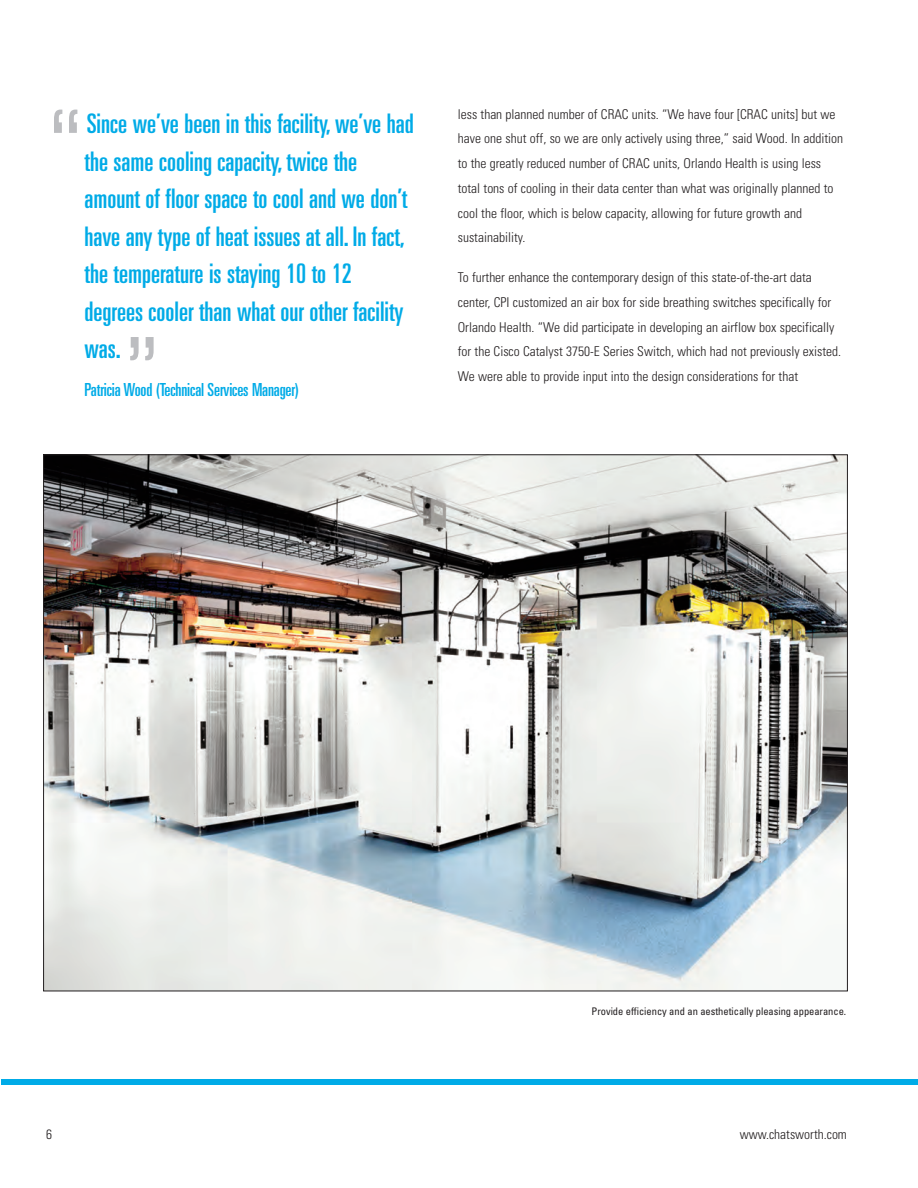
<style>
.page{position:relative;width:918px;height:1188px;background:#fff}
.page>*{position:absolute;margin:0;border:0;box-sizing:border-box;transform-origin:0 0}
.t1{font:ultra-condensed 27px/37.5px "Univers LT Std";color:#00abe7}
.t2{font:ultra-condensed 18px "Univers LT Std";letter-spacing:-.01em;color:#00abe7}
.t3{font:300 condensed 13.5px/24.8px "Univers LT Std";color:#231f20}
.t4{font:condensed 10.5px "Univers LT Std";letter-spacing:-.005em;color:#231f20}
</style>
<div class="page">
<div style="left:1px;top:1079px;width:917px;height:6px;background:#00abe7"></div>
<img style="left:45px;top:456px;width:801px;height:533px">
<svg style="left:54px;top:110px;width:23px;height:23px"></svg>
<svg style="left:130px;top:337px;width:24px;height:23px"></svg>
<p class="t1" style="left:85px;top:107px;width:331px">Since we’ve been in this facility, we’ve had the same cooling capacity, twice the amount of floor space to cool and we don’t have any type of heat issues at all. In fact, the temperature is staying 10 to 12 degrees cooler than what our other facility was.</p>
<h2 class="t2" style="left:85px;top:383px;width:216px">Patricia Wood (Technical Services Manager)</h2>
<p class="t3" style="left:458px;top:103px;width:387px">less than planned number of CRAC units. “We have four [CRAC units] but we have one shut off, so we are only actively using three,” said Wood. In addition to the greatly reduced number of CRAC units, Orlando Health is using less total tons of cooling in their data center than what was originally planned to cool the floor, which is below capacity, allowing for future growth and sustainability.</p>
<p class="t3" style="left:458px;top:266px;width:385px">To further enhance the contemporary design of this state-of-the-art data center, CPI customized an air box for side breathing switches specifically for Orlando Health. “We did participate in developing an airflow box specifically for the Cisco Catalyst 3750-E Series Switch, which had not previously existed.<br>We were able to provide input into the design considerations for that</p>
<p class="t4" style="left:592px;top:1007px;width:256px">Provide efficiency and an aesthetically pleasing appearance.</p>
<p class="t3" style="left:46px;top:1123px;width:7px">6</p>
<p class="t3" style="left:740px;top:1123px;width:109px">www.chatsworth.com</p>
</div>
